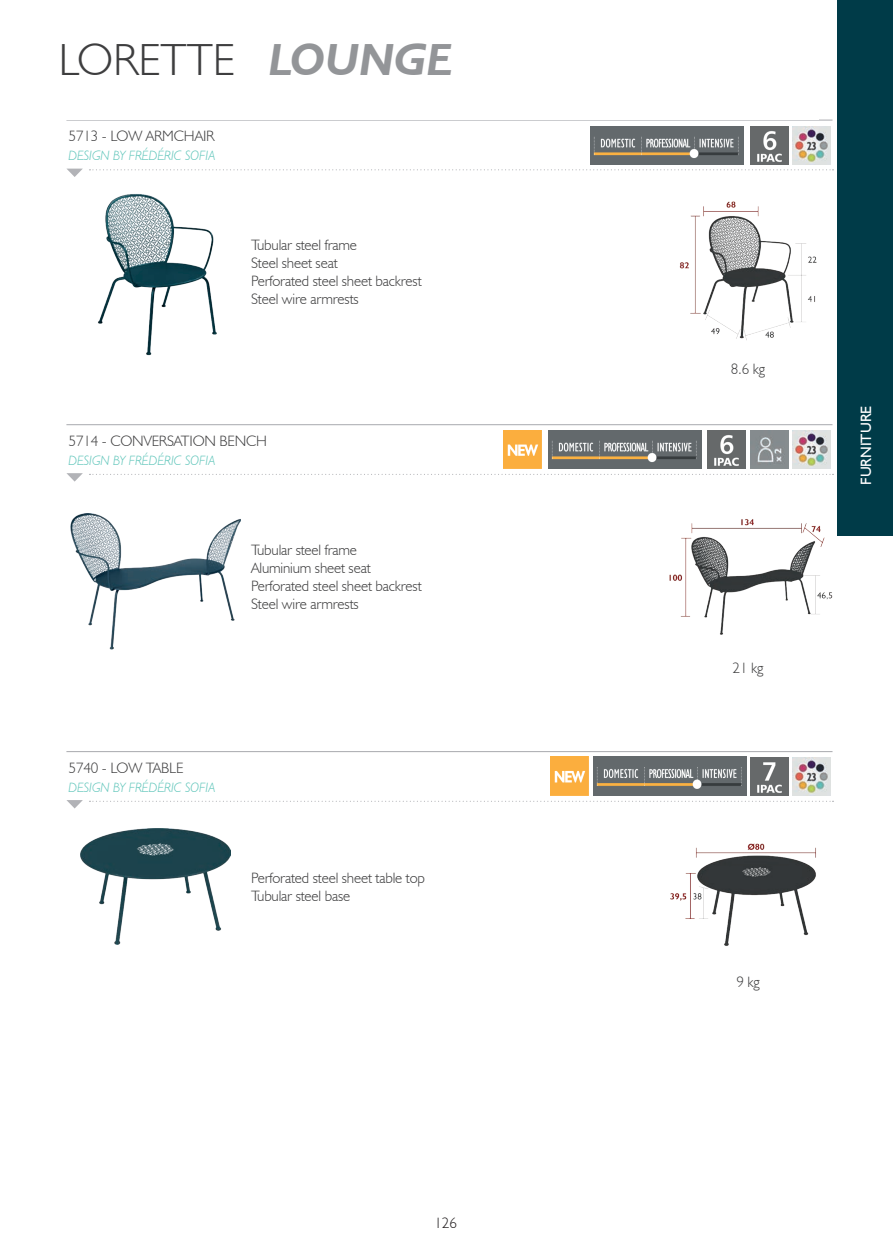
<style>
.page{position:relative;width:893px;height:1251px;background:#fff}
.page>*{position:absolute;margin:0;border:0;box-sizing:border-box;transform-origin:0 0}
.t1{font:300 45px "Humanist 521 BT";color:#3e3e3f}
.t2{font:300 15px/18px "Humanist 521 BT";letter-spacing:-.01em;color:#3e3e3f}
.t3{font:15px "Humanist 521 BT";color:#fff}
.t4{font:300 15px "Humanist 521 BT";color:#231f20}
.t5{font:italic 300 13.5px "Humanist 521 BT";color:#5fc5ba}
.s1{font-weight:700;font-style:italic;color:#939598}
</style>
<div class="page">
<div style="left:838px;top:0;width:55px;height:535px;background:#003b48"></div>
<svg style="left:89px;top:800px;width:744px;height:1px"></svg>
<hr style="left:66px;top:750px;width:766px;height:2px;background:#b2b3b7">
<img style="left:750px;top:757px;width:38px;height:38px">
<img style="left:793px;top:757px;width:38px;height:38px">
<img style="left:670px;top:843px;width:146px;height:103px">
<svg style="left:66px;top:800px;width:17px;height:8px"></svg>
<svg style="left:89px;top:474px;width:744px;height:1px"></svg>
<hr style="left:66px;top:424px;width:766px;height:1px;background:#b2b3b7">
<img style="left:503px;top:430px;width:39px;height:39px">
<img style="left:548px;top:430px;width:153px;height:39px">
<img style="left:708px;top:430px;width:38px;height:39px">
<img style="left:750px;top:430px;width:38px;height:39px">
<img style="left:793px;top:430px;width:38px;height:39px">
<img style="left:669px;top:519px;width:164px;height:116px">
<svg style="left:66px;top:473px;width:17px;height:8px"></svg>
<svg style="left:89px;top:169px;width:744px;height:1px"></svg>
<hr style="left:66px;top:119px;width:766px;height:2px;background:#b2b3b7">
<img style="left:591px;top:126px;width:153px;height:38px">
<img style="left:750px;top:126px;width:38px;height:38px">
<img style="left:793px;top:126px;width:38px;height:38px">
<img style="left:679px;top:201px;width:138px;height:139px">
<svg style="left:66px;top:168px;width:17px;height:9px"></svg>
<img style="left:70px;top:513px;width:170px;height:136px">
<img style="left:98px;top:194px;width:119px;height:162px">
<img style="left:80px;top:828px;width:150px;height:115px">
<img style="left:550px;top:756px;width:39px;height:39px">
<img style="left:593px;top:756px;width:153px;height:39px">
<h1 class="t1" style="left:58px;top:32px;width:396px">LORETTE <span class="s1">LOUNGE</span></h1>
<p class="t2" style="left:69px;top:127px;width:148px">5713 - LOW ARMCHAIR</p>
<p class="t5" style="left:68px;top:147px;width:149px">DESIGN BY FRÉDÉRIC SOFIA</p>
<p class="t2" style="left:251px;top:236px;width:172px">Tubular steel frame<br>Steel sheet seat<br>Perforated steel sheet backrest<br>Steel wire armrests</p>
<p class="t2" style="left:69px;top:431px;width:200px">5714 - CONVERSATION BENCH</p>
<p class="t5" style="left:68px;top:452px;width:149px">DESIGN BY FRÉDÉRIC SOFIA</p>
<p class="t2" style="left:251px;top:540px;width:172px">Tubular steel frame<br>Aluminium sheet seat<br>Perforated steel sheet backrest<br>Steel wire armrests</p>
<p class="t2" style="left:69px;top:758px;width:117px">5740 - LOW TABLE</p>
<p class="t5" style="left:68px;top:778px;width:149px">DESIGN BY FRÉDÉRIC SOFIA</p>
<p class="t2" style="left:251px;top:868px;width:175px">Perforated steel sheet table top<br>Tubular steel base</p>
<p class="t4" style="left:434px;top:1213px;width:24px">126</p>
<p class="t2" style="left:731px;top:359px;width:36px">8.6 kg</p>
<p class="t2" style="left:733px;top:658px;width:32px">21 kg</p>
<p class="t3" style="left:857px;top:485px;width:81px;rotate:-90deg">FURNITURE</p>
<p class="t2" style="left:736px;top:971px;width:25px">9 kg</p>
</div>
